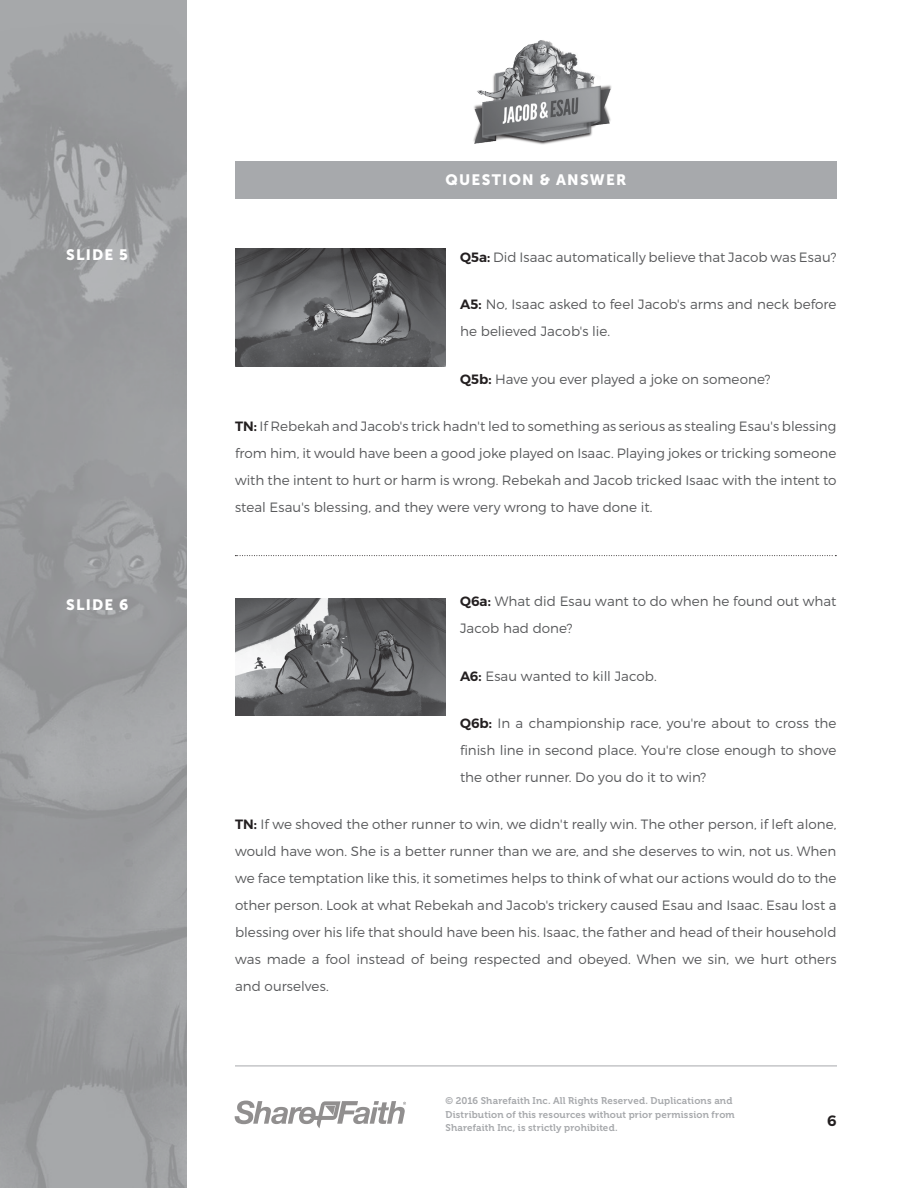
<style>
.page{position:relative;width:918px;height:1188px;background:#fff}
.page>*{position:absolute;margin:0;border:0;box-sizing:border-box;transform-origin:0 0}
.Heading{font:15px "Museo Sans 900";letter-spacing:.085em;color:#fff}
.t1{font:600 15px "Montserrat";color:#231f20}
.Bold-First-Paragraph{font:300 13.5px/27px "Montserrat";color:#58595b;text-align:justify}
.t2{font:9.75px/13.5px "Museo 700";letter-spacing:.015em;color:#a7a9ac}
.s1{font-weight:600;color:#231f20}
</style>
<div class="page">
<img style="left:0;top:0;width:187px;height:1188px">
<hr style="left:235px;top:1066px;width:602px;height:1px;background:#a7a9ac">
<svg style="left:235px;top:1101px;width:171px;height:27px"></svg>
<img style="left:473px;top:40px;width:139px;height:105px">
<div style="left:235px;top:161px;width:602px;height:37px;background:#a7a9ac"></div>
<svg style="left:235px;top:555px;width:601px;height:1px"></svg>
<img style="left:235px;top:249px;width:210px;height:117px">
<img style="left:235px;top:598px;width:210px;height:117px">
<p class="Heading" style="left:66px;top:246px;width:63px">SLIDE 5</p>
<p class="Heading" style="left:66px;top:596px;width:64px">SLIDE 6</p>
<p class="Heading" style="left:446px;top:171px;width:182px">QUESTION &amp; ANSWER</p>
<p class="Bold-First-Paragraph" style="left:460px;top:243px;width:378px"><span class="s1">Q5a:</span> Did Isaac automatically believe that Jacob was Esau?</p>
<p class="Bold-First-Paragraph" style="left:460px;top:291px;width:378px"><span class="s1">A5:</span> No, Isaac asked to feel Jacob's arms and neck before he believed Jacob's lie.</p>
<p class="Bold-First-Paragraph" style="left:460px;top:365px;width:312px"><span class="s1">Q5b:</span> Have you ever played a joke on someone?</p>
<p class="Bold-First-Paragraph" style="left:235px;top:412px;width:603px"><span class="s1">TN:</span> If Rebekah and Jacob's trick hadn't led to something as serious as stealing Esau's blessing from him, it would have been a good joke played on Isaac. Playing jokes or tricking someone with the intent to hurt or harm is wrong. Rebekah and Jacob tricked Isaac with the intent to steal Esau's blessing, and they were very wrong to have done it.</p>
<p class="Bold-First-Paragraph" style="left:460px;top:588px;width:378px"><span class="s1">Q6a:</span> What did Esau want to do when he found out what<br>Jacob had done?</p>
<p class="Bold-First-Paragraph" style="left:460px;top:662px;width:198px"><span class="s1">A6:</span> Esau wanted to kill Jacob.</p>
<p class="Bold-First-Paragraph" style="left:460px;top:709px;width:378px"><span class="s1">Q6b:</span> In a championship race, you're about to cross the finish line in second place. You're close enough to shove the other runner. Do you do it to win?</p>
<p class="Bold-First-Paragraph" style="left:235px;top:810px;width:603px"><span class="s1">TN:</span> If we shoved the other runner to win, we didn't really win. The other person, if left alone, would have won. She is a better runner than we are, and she deserves to win, not us. When we face temptation like this, it sometimes helps to think of what our actions would do to the other person. Look at what Rebekah and Jacob's trickery caused Esau and Isaac. Esau lost a blessing over his life that should have been his. Isaac, the father and head of their household was made a fool instead of being respected and obeyed. When we sin, we hurt others and ourselves.</p>
<p class="t2" style="left:446px;top:1094px;width:291px">© 2016 Sharefaith Inc. All Rights Reserved. Duplications and<br>Distribution of this resources without prior permission from<br>Sharefaith Inc, is strictly prohibited.</p>
<p class="t1" style="left:827px;top:1112px;width:11px">6</p>
</div>
